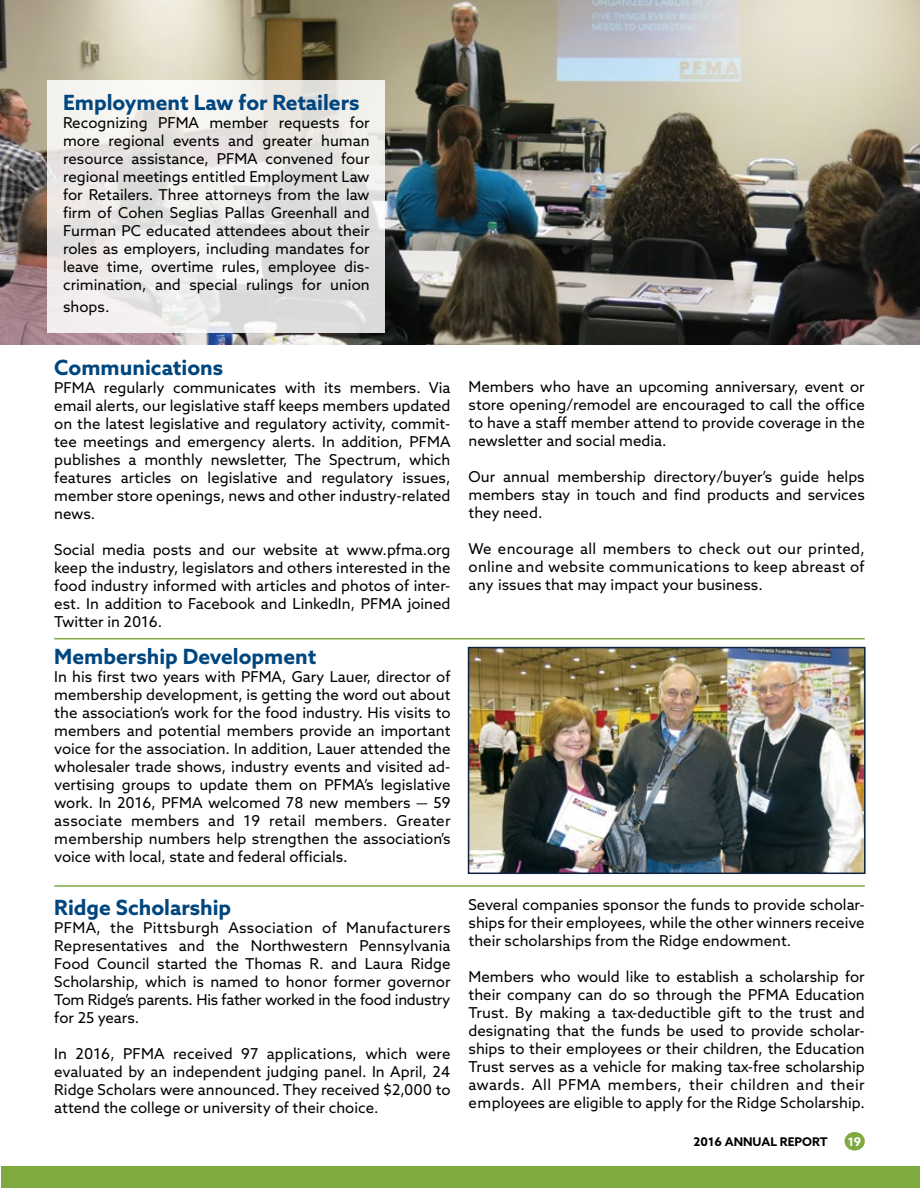
<style>
.page{position:relative;width:920px;height:1188px;background:#fff}
.page>*{position:absolute;margin:0;border:0;box-sizing:border-box;transform-origin:0 0}
.t1{font:700 21px "Azo Sans";color:#00467f}
.t2{font:15px/18px "Azo Sans";color:#000;text-align:justify}
.t3{font:700 12px "Azo Sans";color:#000}
.t4{font:700 12px "Azo Sans";color:#fff}
</style>
<div class="page">
<div style="left:844px;top:1132px;width:20px;height:19px;background:#7eaa40;border-radius:50%"></div>
<img style="left:0;top:0;width:919px;height:344px">
<svg style="left:48px;top:81px;width:337px;height:252px"></svg>
<hr style="left:54px;top:638px;width:810px;height:1px;background:#7eaa40">
<hr style="left:54px;top:885px;width:810px;height:2px;background:#7eaa40">
<img style="left:471px;top:650px;width:391px;height:221px">
<div style="left:468px;top:647px;width:397px;height:227px;border:2px solid #0c223f"></div>
<div style="left:1px;top:1167px;width:918px;height:21px;background:#7eaa40"></div>
<h1 class="t1" style="left:63px;top:89px;width:298px">Employment Law for Retailers</h1>
<p class="t2" style="left:63px;top:114px;width:308px">Recognizing PFMA member requests for more regional events and greater human resource assistance, PFMA convened four regional meetings entitled Employment Law for Retailers. Three attorneys from the law firm of Cohen Seglias Pallas Greenhall and Furman PC educated attendees about their roles as employers, including mandates for leave time, overtime rules, employee dis&shy;crimination, and special rulings for union</p>
<p class="t2" style="left:63px;top:298px;width:48px">shops.</p>
<h1 class="t1" style="left:54px;top:353px;width:170px">Communications</h1>
<p class="t2" style="left:54px;top:378px;width:398px">PFMA regularly communicates with its members. Via email alerts, our legislative staff keeps members updated on the latest legislative and regulatory activity, commit&shy;tee meetings and emergency alerts. In addition, PFMA publishes a monthly newsletter, The Spectrum, which features articles on legislative and regulatory issues, member store openings, news and other industry-related news.</p>
<p class="t2" style="left:54px;top:540px;width:398px">Social media posts and our website at www.pfma.org keep the industry, legislators and others interested in the food industry informed with articles and photos of inter&shy;est. In addition to Facebook and LinkedIn, PFMA joined Twitter in 2016.</p>
<h1 class="t1" style="left:54px;top:643px;width:264px">Membership Development</h1>
<p class="t2" style="left:54px;top:668px;width:398px">In his first two years with PFMA, Gary Lauer, director of membership development, is getting the word out about the association’s work for the food industry. His visits to members and potential members provide an important voice for the association. In addition, Lauer attended the wholesaler trade shows, industry events and visited ad&shy;vertising groups to update them on PFMA’s legislative work. In 2016, PFMA welcomed 78 new members — 59 associate members and 19 retail members. Greater membership numbers help strengthen the association’s voice with local, state and federal officials.</p>
<h1 class="t1" style="left:54px;top:893px;width:178px">Ridge Scholarship</h1>
<p class="t2" style="left:54px;top:918px;width:398px">PFMA, the Pittsburgh Association of Manufacturers Representatives and the Northwestern Pennsylvania Food Council started the Thomas R. and Laura Ridge Scholarship, which is named to honor former governor Tom Ridge’s parents. His father worked in the food industry for 25 years.</p>
<p class="t2" style="left:54px;top:1044px;width:398px">In 2016, PFMA received 97 applications, which were evaluated by an independent judging panel. In April, 24<br>Ridge Scholars were announced. They received $2,000 to attend the college or university of their choice.</p>
<p class="t2" style="left:468px;top:378px;width:398px">Members who have an upcoming anniversary, event or store opening/remodel are encouraged to call the office to have a staff member attend to provide coverage in the newsletter and social media.</p>
<p class="t2" style="left:468px;top:468px;width:398px">Our annual membership directory/buyer’s guide helps members stay in touch and find products and services they need.</p>
<p class="t2" style="left:468px;top:540px;width:398px">We encourage all members to check out our printed, online and website communications to keep abreast of any issues that may impact your business.</p>
<p class="t2" style="left:468px;top:895px;width:397px">Several companies sponsor the funds to provide scholar&shy;ships for their employees, while the other winners receive their scholarships from the Ridge endowment.</p>
<p class="t2" style="left:468px;top:967px;width:398px">Members who would like to establish a scholarship for their company can do so through the PFMA Education Trust. By making a tax-deductible gift to the trust and designating that the funds be used to provide scholar&shy;ships to their employees or their children, the Education Trust serves as a vehicle for making tax-free scholarship awards. All PFMA members, their children and their employees are eligible to apply for the Ridge Scholarship.</p>
<p class="t3" style="left:693px;top:1134px;width:136px">2016 ANNUAL REPORT</p>
<p class="t4" style="left:847px;top:1134px;width:15px">19</p>
</div>
